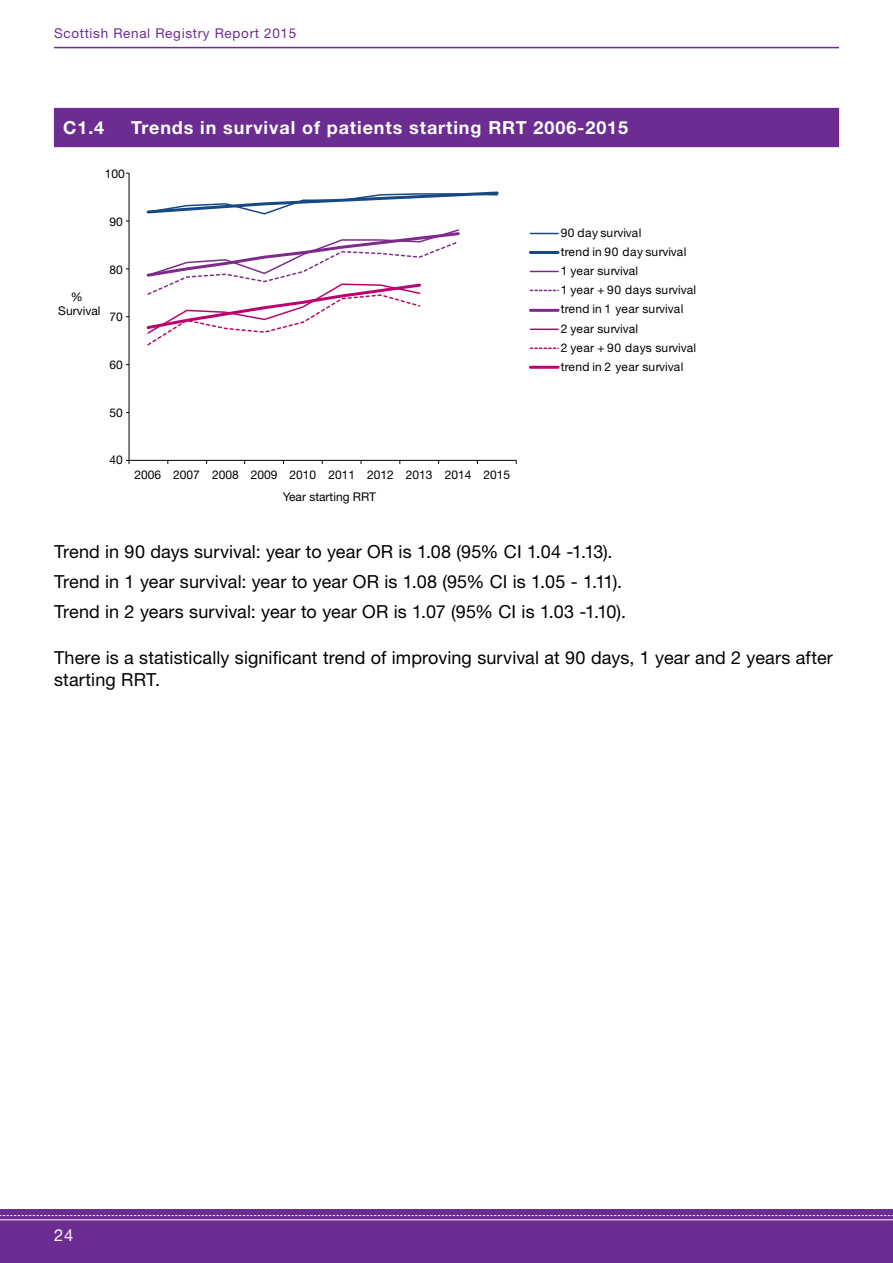
<style>
.page{position:relative;width:893px;height:1263px;background:#fff}
.page>*{position:absolute;margin:0;border:0;box-sizing:border-box;transform-origin:0 0}
.Renal_Normal{font:18px/21.6px "Helvetica Neue LT Std";letter-spacing:.005em;color:#000}
.chart_table_title{font:700 18px "Helvetica Neue LT Std";letter-spacing:.05em;color:#fff}
.t1{font:16.5px "Helvetica Neue LT Std";color:#fff}
.t2{font:13.5px "Helvetica Neue LT Std";letter-spacing:.05em;color:#6c2c91}
.t3{font:12px/19px "Helvetica Neue LT Std";color:#000}
</style>
<div class="page">
<div style="left:0;top:1209px;width:893px;height:54px;background:#6c2c91"></div>
<svg style="left:54px;top:46px;width:785px;height:3px;background:#b595c7"></svg>
<svg style="left:0;top:1215px;width:893px;height:1px"></svg>
<hr style="left:0;top:1219px;width:893px;height:1px;background:#fff">
<div style="left:54px;top:108px;width:785px;height:39px;background:#6c2c91"></div>
<svg style="left:530px;top:233px;width:28px;height:1px"></svg>
<hr style="left:530px;top:251px;width:28px;height:3px;background:#164884">
<svg style="left:530px;top:271px;width:28px;height:1px"></svg>
<svg style="left:530px;top:290px;width:28px;height:1px"></svg>
<hr style="left:530px;top:309px;width:28px;height:3px;background:#7e2a8c">
<svg style="left:530px;top:329px;width:28px;height:1px"></svg>
<svg style="left:530px;top:347px;width:28px;height:2px"></svg>
<hr style="left:530px;top:366px;width:28px;height:3px;background:#bb0371">
<hr style="left:129px;top:173px;width:1px;height:287px;background:#000">
<hr style="left:129px;top:460px;width:387px;height:1px;background:#000">
<svg style="left:146px;top:191px;width:353px;height:24px"></svg>
<svg style="left:146px;top:229px;width:314px;height:117px"></svg>
<p class="t2" style="left:54px;top:25px;width:244px">Scottish Renal Registry Report 2015</p>
<p class="chart_table_title" style="left:63px;top:116px;width:43px">C1.4</p>
<p class="chart_table_title" style="left:131px;top:116px;width:498px">Trends in survival of patients starting RRT 2006-2015</p>
<p class="t3" style="left:105px;top:164px;width:22px">100</p>
<p class="t3" style="left:110px;top:212px;width:15px">90</p>
<p class="t3" style="left:58px;top:290px;width:44px;line-height:13.5px;text-align:center">%<br>Survival</p>
<p class="t3" style="left:110px;top:260px;width:15px">80</p>
<p class="t3" style="left:110px;top:307px;width:15px">70</p>
<p class="t3" style="left:110px;top:355px;width:15px">60</p>
<p class="t3" style="left:110px;top:403px;width:15px">50</p>
<p class="t3" style="left:110px;top:450px;width:15px">40</p>
<p class="t3" style="left:135px;top:465px;width:377px">2006 2007 2008 2009 2010 2011 2012 2013 2014 2015</p>
<p class="t3" style="left:283px;top:487px;width:95px">Year starting RRT</p>
<p class="t3" style="left:561px;top:223px;width:137px">90 day survival<br>trend in 90 day survival<br>1 year survival<br>1 year + 90 days survival trend in 1 year survival<br>2 year survival<br>2 year + 90 days survival trend in 2 year survival</p>
<p class="Renal_Normal" style="left:54px;top:540px;width:560px">Trend in 90 days survival: year to year OR is 1.08 (95% CI 1.04 -1.13).</p>
<p class="Renal_Normal" style="left:54px;top:570px;width:570px">Trend in 1 year survival: year to year OR is 1.08 (95% CI is 1.05 - 1.11).</p>
<p class="Renal_Normal" style="left:54px;top:600px;width:573px">Trend in 2 years survival: year to year OR is 1.07 (95% CI is 1.03 -1.10).</p>
<p class="Renal_Normal" style="left:54px;top:647px;width:780px">There is a statistically significant trend of improving survival at 90 days, 1 year and 2 years after starting RRT.</p>
<p class="t1" style="left:54px;top:1225px;width:21px">24</p>
</div>
